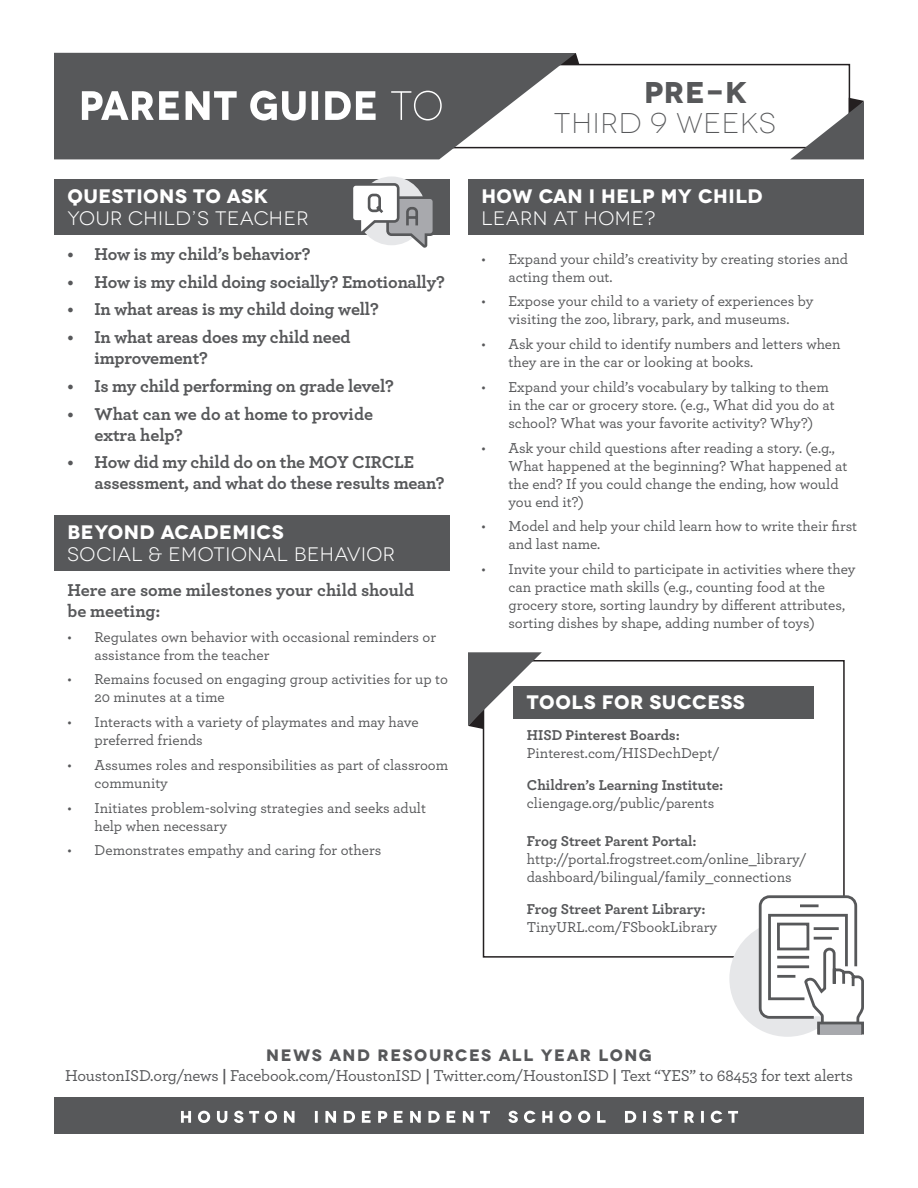
<style>
.page{position:relative;width:918px;height:1188px;background:#fff}
.page>*{position:absolute;margin:0;border:0;box-sizing:border-box;transform-origin:0 0}
.t1{font:700 30px "Novecentowide";color:#57585a}
.t2{font:300 28.5px "Novecentowide";letter-spacing:.03em;color:#57585a}
.t3{font:19.5px/22.5px "Novecentowide";letter-spacing:.025em;color:#fff}
.t4{font:700 19.5px/22.5px "Novecentowide";letter-spacing:.025em;color:#fff}
.t5{font:700 18px/21px "Archer";letter-spacing:-.01em;color:#57585a}
.t6{font:500 16.5px "Archer";letter-spacing:-.01em;color:#57585a}
.t7{font:700 16.5px "Novecentowide";letter-spacing:.09em;color:#57585a}
.t8{font:500 15px/18px "Archer";color:#57585a}
.t9{font:700 15px/18px "Archer";color:#57585a}
.s1{font-weight:700}
.s2{font-weight:400}
.s3{font-weight:500}
</style>
<div class="page">
<svg style="left:576px;top:53px;width:3px;height:11px"></svg>
<div style="left:54px;top:64px;width:796px;height:84px;border:2px solid #231f20"></div>
<svg style="left:54px;top:53px;width:522px;height:106px;fill:#57585a"></svg>
<svg style="left:790px;top:98px;width:74px;height:61px"></svg>
<svg style="left:82px;top:91px;width:360px;height:30px"></svg>
<div style="left:54px;top:1097px;width:810px;height:37px;background:#57585a"></div>
<svg style="left:181px;top:1111px;width:557px;height:12px"></svg>
<div style="left:54px;top:180px;width:396px;height:55px;background:#57585a"></div>
<div style="left:54px;top:516px;width:396px;height:55px;background:#57585a"></div>
<div style="left:468px;top:180px;width:396px;height:55px;background:#57585a"></div>
<div style="left:357px;top:176px;width:69px;height:69px;background:#e6e7e9;border-radius:50%"></div>
<svg style="left:353px;top:182px;width:80px;height:66px"></svg>
<div style="left:483px;top:660px;width:362px;height:298px;border:2px solid #231f20"></div>
<svg style="left:468px;top:652px;width:74px;height:77px"></svg>
<div style="left:513px;top:686px;width:301px;height:33px;background:#57585a"></div>
<svg style="left:729px;top:894px;width:135px;height:143px"></svg>
<div style="left:778px;top:924px;width:30px;height:25px;background:#fff"></div>
<div style="left:777px;top:923px;width:32px;height:27px;border:3px solid #57585a"></div>
<hr style="left:814px;top:927px;width:25px;height:3px;background:#57585a">
<hr style="left:814px;top:937px;width:18px;height:3px;background:#57585a">
<hr style="left:777px;top:956px;width:32px;height:3px;background:#57585a">
<hr style="left:777px;top:965px;width:32px;height:3px;background:#57585a">
<hr style="left:777px;top:975px;width:18px;height:3px;background:#57585a">
<p class="t3" style="left:68px;top:185px;width:243px"><span class="s1">QUESTIONS TO ASK<br></span>YOUR CHILD’S TEACHER</p>
<p class="t5" style="left:68px;top:242px;width:245px">• How is my child’s behavior?</p>
<p class="t5" style="left:68px;top:270px;width:379px">• How is my child doing socially? Emotionally?</p>
<p class="t5" style="left:68px;top:298px;width:313px">• In what areas is my child doing well?</p>
<p class="t5" style="left:94px;top:326px;width:258px;text-indent:-27px">• In what areas does my child need improvement?</p>
<p class="t5" style="left:68px;top:374px;width:328px">• Is my child performing on grade level?</p>
<p class="t5" style="left:94px;top:402px;width:280px;text-indent:-27px">• What can we do at home to provide extra help?</p>
<p class="t5" style="left:94px;top:451px;width:352px;text-indent:-27px">• How did my child do on the MOY CIRCLE assessment, and what do these results mean?</p>
<p class="t3" style="left:68px;top:521px;width:329px"><span class="s1">BEYOND ACADEMICS<br></span>SOCIAL &amp; EMOTIONAL BEHAVIOR</p>
<p class="t5" style="left:68px;top:578px;width:348px">Here are some milestones your child should be meeting:</p>
<p class="t8" style="left:94px;top:627px;width:343px;text-indent:-27px">• Regulates own behavior with occasional reminders or assistance from the teacher</p>
<p class="t8" style="left:94px;top:670px;width:355px;text-indent:-27px">• Remains focused on engaging group activities for up to<br>20 minutes at a time</p>
<p class="t8" style="left:94px;top:712px;width:326px;text-indent:-27px">• Interacts with a variety of playmates and may have preferred friends</p>
<p class="t8" style="left:94px;top:755px;width:355px;text-indent:-27px">• Assumes roles and responsibilities as part of classroom community</p>
<p class="t8" style="left:94px;top:798px;width:333px;text-indent:-27px">• Initiates problem-solving strategies and seeks adult help when necessary</p>
<p class="t8" style="left:68px;top:841px;width:315px">• Demonstrates empathy and caring for others</p>
<p class="t1" style="left:644px;top:74px;width:105px">PRE-K</p>
<p class="t2" style="left:554px;top:107px;width:223px">THIRD 9 WEEKS</p>
<p class="t4" style="left:482px;top:185px;width:283px">HOW CAN I HELP MY CHILD<br><span class="s2">LEARN AT HOME?</span></p>
<p class="t8" style="left:508px;top:249px;width:341px;text-indent:-27px">• Expand your child’s creativity by creating stories and acting them out.</p>
<p class="t8" style="left:482px;top:292px;width:333px;text-align:center">• Expose your child to a variety of experiences by visiting the zoo, library, park, and museums.</p>
<p class="t8" style="left:508px;top:334px;width:334px;text-indent:-27px">• Ask your child to identify numbers and letters when they are in the car or looking at books.</p>
<p class="t8" style="left:508px;top:377px;width:328px;text-indent:-27px">• Expand your child’s vocabulary by talking to them in the car or grocery store. (e.g., What did you do at school? What was your favorite activity? Why?)</p>
<p class="t8" style="left:508px;top:438px;width:341px;text-indent:-27px">• Ask your child questions after reading a story. (e.g., What happened at the beginning? What happened at the end? If you could change the ending, how would you end it?)</p>
<p class="t8" style="left:508px;top:517px;width:350px;text-indent:-27px">• Model and help your child learn how to write their first and last name.</p>
<p class="t8" style="left:508px;top:559px;width:349px;text-indent:-27px">• Invite your child to participate in activities where they can practice math skills (e.g., counting food at the grocery store, sorting laundry by different attributes, sorting dishes by shape, adding number of toys)</p>
<p class="t4" style="left:527px;top:691px;width:220px">TOOLS FOR SUCCESS</p>
<p class="t8" style="left:527px;top:726px;width:194px"><span class="s1">HISD Pinterest Boards:<br></span>Pinterest.com/HISDechDept/</p>
<p class="t9" style="left:527px;top:775px;width:198px">Children’s Learning Institute: <span class="s3">cliengage.org/public/parents</span></p>
<p class="t8" style="left:527px;top:831px;width:281px"><span class="s1">Frog Street Parent Portal: </span>http://portal.frogstreet.com/online_library/ dashboard/bilingual/family_connections</p>
<p class="t8" style="left:527px;top:899px;width:192px"><span class="s1">Frog Street Parent Library:<br></span>TinyURL.com/FSbookLibrary</p>
<p class="t7" style="left:266px;top:1045px;width:387px">NEWS AND RESOURCES ALL YEAR LONG</p>
<p class="t6" style="left:65px;top:1063px;width:789px">HoustonISD.org/news <span class="s1">|</span> Facebook.com/HoustonISD <span class="s1">|</span> Twitter.com/HoustonISD <span class="s1">|</span> Text “YES” to 68453 for text alerts</p>
</div>
